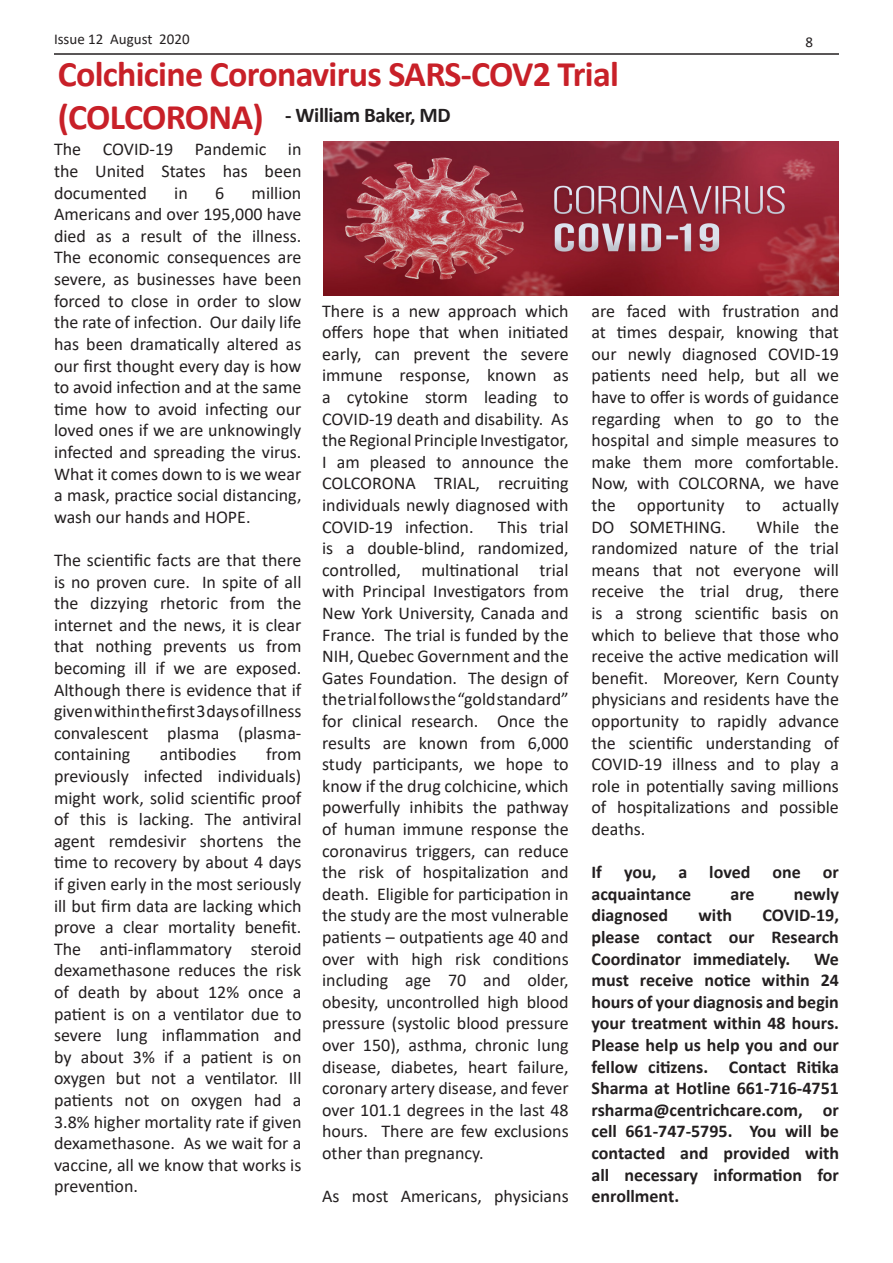
<style>
.page{position:relative;width:893px;height:1263px;background:#fff}
.page>*{position:absolute;margin:0;border:0;box-sizing:border-box;transform-origin:0 0}
.t1{font:700 36px "Calibri";letter-spacing:-.02em;color:#c82028}
.t2{font:700 21px "Calibri";letter-spacing:-.02em;color:#231f20}
.t3{font:18px/21.6px "Calibri";color:#231f20;text-align:justify}
.t4{font:700 18px/21.6px "Calibri";color:#231f20;text-align:justify}
.t5{font:15px "Calibri";color:#231f20}
</style>
<div class="page">
<hr style="left:54px;top:53px;width:785px;height:2px;background:#231f20">
<img style="left:324px;top:142px;width:515px;height:153px">
<p class="t5" style="left:54px;top:29px;width:137px">Issue 12 August 2020</p>
<p class="t5" style="left:805px;top:31px;width:9px">8</p>
<p class="t1" style="left:58px;top:48px;width:563px">Colchicine Coronavirus SARS-COV2 Trial</p>
<p class="t1" style="left:58px;top:91px;width:208px">(COLCORONA)</p>
<p class="t2" style="left:285px;top:100px;width:167px">- William Baker, MD</p>
<p class="t3" style="left:54px;top:138px;width:249px">The COVID-19 Pandemic in the United States has been documented</p>
<p class="t3" style="left:54px;top:181px;width:249px;text-indent:198px">million Americans and over 195,000 have died as a result of the illness.<br>The economic consequences are severe, as businesses have been forced to close in order to slow the rate of infection. Our daily life has been dramatically altered as our first thought every day is how to avoid infection and at the same time how to avoid infecting our loved ones if we are unknowingly infected and spreading the virus.<br>What it comes down to is we wear a mask, practice social distancing, wash our hands and HOPE.</p>
<p class="t3" style="left:54px;top:549px;width:249px">The scientific facts are that there is no proven cure. In spite of all the dizzying rhetoric from the internet and the news, it is clear that nothing prevents us from becoming ill if we are exposed.<br>Although there is evidence that if given within the first 3 days of illness convalescent plasma (plasma&shy;containing</p>
<p class="t3" style="left:174px;top:181px;width:15px">in</p>
<p class="t3" style="left:215px;top:181px;width:11px">6</p>
<p class="t3" style="left:54px;top:743px;width:249px;text-indent:212px">from previously infected individuals) might work, solid scientific proof of this is lacking. The antiviral agent remdesivir shortens the time to recovery by about 4 days if given early in the most seriously ill but firm data are lacking which prove a clear mortality benefit.<br>The anti-inflammatory steroid dexamethasone reduces the risk of death by about 12% once a patient is on a ventilator due to severe lung inflammation and by about 3% if a patient is on oxygen but not a ventilator. Ill patients not on oxygen had a 3.8% higher mortality rate if given dexamethasone. As we wait for a vaccine, all we know that works is prevention.</p>
<p class="t3" style="left:160px;top:743px;width:78px">antibodies</p>
<p class="t3" style="left:322px;top:299px;width:248px">There is a new approach which offers hope that when initiated early, can prevent the severe immune response, known as a cytokine storm leading to COVID-19 death and disability. As the Regional Principle Investigator, I am pleased to announce the COLCORONA TRIAL, recruiting individuals newly diagnosed with COVID-19 infection.</p>
<p class="t3" style="left:322px;top:515px;width:248px;text-indent:176px">This trial is a double-blind, randomized, controlled, multinational trial with Principal Investigators from New York University, Canada and France. The trial is funded by the NIH, Quebec Government and the Gates Foundation. The design of the trial follows the “gold standard” for clinical research. Once the results are known from 6,000 study participants, we hope to know if the drug colchicine, which powerfully inhibits the pathway of human immune response the coronavirus triggers, can reduce the risk of hospitalization and death. Eligible for participation in the study are the most vulnerable patients – outpatients age 40 and over with high risk conditions including age 70 and older, obesity, uncontrolled high blood pressure (systolic blood pressure over 150), asthma, chronic lung disease, diabetes, heart failure, coronary artery disease, and fever over 101.1 degrees in the last 48 hours. There are few exclusions other than pregnancy.</p>
<p class="t3" style="left:322px;top:1185px;width:248px">As most Americans, physicians</p>
<p class="t3" style="left:591px;top:299px;width:249px">are faced with frustration and at times despair, knowing that our newly diagnosed COVID-19 patients need help, but all we have to offer is words of guidance regarding when to go to the hospital and simple measures to make them more comfortable.<br>Now, with COLCORNA, we have the opportunity to actually DO SOMETHING.</p>
<p class="t3" style="left:591px;top:515px;width:249px;text-indent:165px">While the randomized nature of the trial means that not everyone will receive the trial drug, there is a strong scientific basis on which to believe that those who receive the active medication will benefit. Moreover, Kern County physicians and residents have the opportunity to rapidly advance the scientific understanding of COVID-19 illness and to play a role in potentially saving millions of hospitalizations and possible deaths.</p>
<p class="t4" style="left:591px;top:861px;width:249px">If you, a loved one or acquaintance</p>
<p class="t4" style="left:730px;top:883px;width:26px">are</p>
<p class="t4" style="left:794px;top:883px;width:47px">newly</p>
<p class="t4" style="left:591px;top:904px;width:78px">diagnosed</p>
<p class="t4" style="left:698px;top:904px;width:35px">with</p>
<p class="t4" style="left:591px;top:904px;width:249px;text-indent:171px">COVID-19, please contact our Research Coordinator immediately.</p>
<p class="t4" style="left:591px;top:947px;width:249px;text-indent:223px">We must receive notice within 24 hours of your diagnosis and begin your treatment within 48 hours.<br>Please help us help you and our fellow citizens. Contact Ritika Sharma at Hotline 661-716-4751 rsharma@centrichcare.com, or cell 661-747-5795. You will be contacted and provided with all necessary information for enrollment.</p>
</div>
